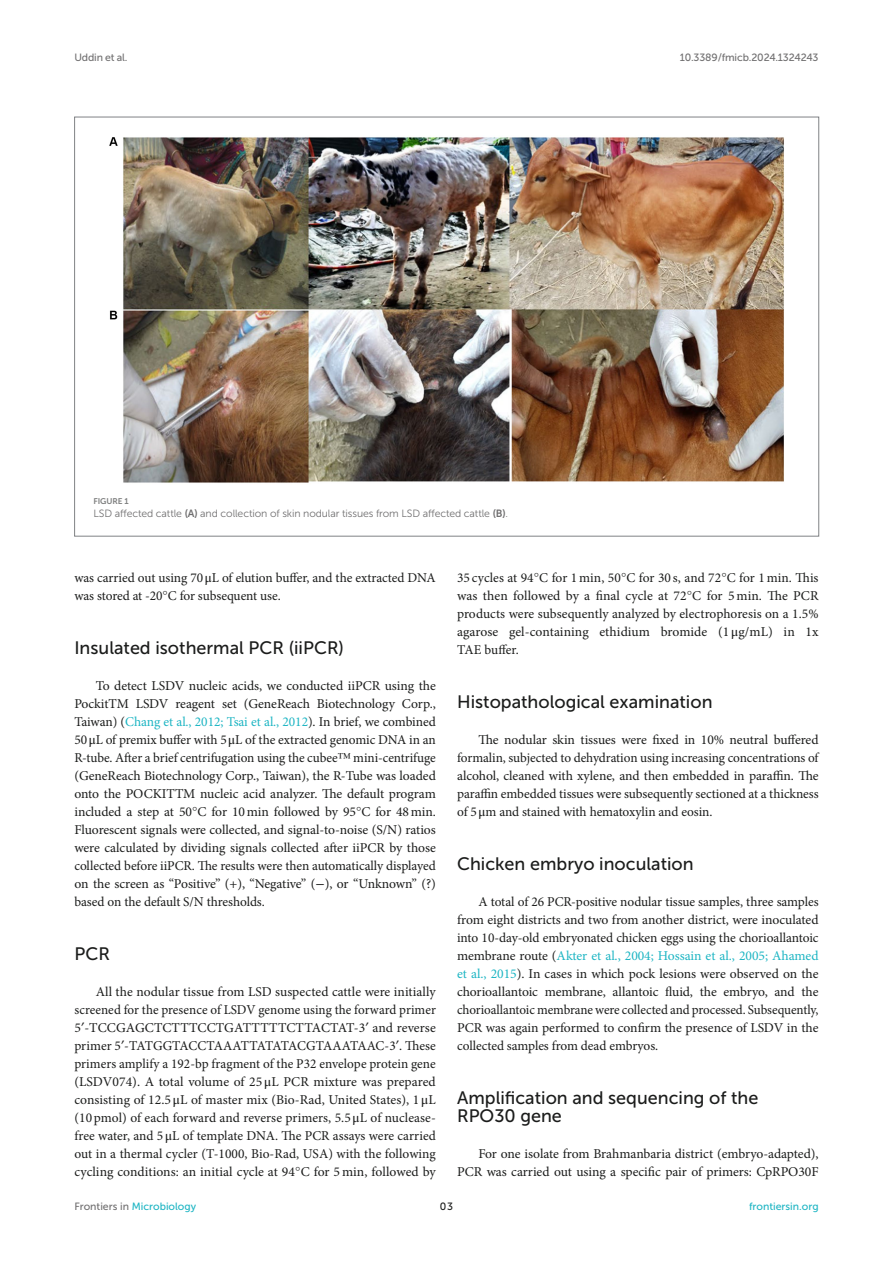
<style>
.page{position:relative;width:893px;height:1263px;background:#fff}
.page>*{position:absolute;margin:0;border:0;box-sizing:border-box;transform-origin:0 0}
.HEAD_2{font:18px/18px "Museo Sans 500";color:#1b1c1b}
.TEXT_FLUSH{font:13.5px/18px "Minion Pro";letter-spacing:-.005em;color:#1b1c1b;text-align:justify}
.FIG_LEG{font:10.5px "Museo Sans 300";letter-spacing:-.01em;color:#706f70}
.t1{font:10.5px "Museo Sans 500";color:#1db5c3}
.t2{font:10.5px "Museo Sans 500";letter-spacing:-.015em;color:#706f70}
.t3{font:10.5px "Museo Sans 500";color:#1b1c1b}
.FIG_HD{font:8.25px "Museo Sans 700";letter-spacing:-.01em;color:#7e7f7f}
.s1{font-family:"Museo Sans 700"}
.s2{font-family:"STIX General"}
.s3{font-family:"STIX"}
.s4{color:#1db5c3}
.s5{font-family:"Gentium Plus"}
.s6{color:#706f70}
</style>
<div class="page">
<img style="left:109px;top:137px;width:675px;height:346px">
<p class="t2" style="left:74px;top:51px;width:55px">Uddin et al.</p>
<p class="t2" style="left:680px;top:51px;width:140px">10.3389/fmicb.2024.1324243</p>
<p class="FIG_HD" style="left:94px;top:496px;width:37px">FIGURE 1</p>
<p class="FIG_LEG" style="left:94px;top:508px;width:416px">LSD affected cattle <span class="s1">(A)</span> and collection of skin nodular tissues from LSD affected cattle <span class="s1">(B)</span>.</p>
<p class="TEXT_FLUSH" style="left:74px;top:569px;width:363px">was carried out using 70<span class="s2">μ</span>L of elution buffer, and the extracted DNA was stored at -20<span class="s3">°</span>C for subsequent use.</p>
<p class="HEAD_2" style="left:74px;top:639px;width:271px">Insulated isothermal PCR (iiPCR)</p>
<p class="TEXT_FLUSH" style="left:74px;top:677px;width:363px;text-indent:21px">To detect LSDV nucleic acids, we conducted iiPCR using the PockitTM LSDV reagent set (GeneReach Biotechnology Corp., Taiwan) (<span class="s4">Chang et al., 2012; Tsai et al., 2012</span>). In brief, we combined 50<span class="s2">μ</span>L of premix buffer with 5<span class="s2">μ</span>L of the extracted genomic DNA in an R-tube. After a brief centrifugation using the cubee<span class="s3">™</span> mini-centrifuge (GeneReach Biotechnology Corp., Taiwan), the R-Tube was loaded onto the POCKITTM nucleic acid analyzer. The default program included a step at 50<span class="s3">°</span>C for 10min followed by 95<span class="s3">°</span>C for 48min.<br>Fluorescent signals were collected, and signal-to-noise (S/N) ratios were calculated by dividing signals collected after iiPCR by those collected before iiPCR. The results were then automatically displayed on the screen as “Positive” (+), “Negative” (<span class="s2">−</span>), or “Unknown” (?) based on the default S/N thresholds.</p>
<p class="HEAD_2" style="left:74px;top:945px;width:37px">PCR</p>
<p class="TEXT_FLUSH" style="left:74px;top:983px;width:363px;text-indent:21px">All the nodular tissue from LSD suspected cattle were initially screened for the presence of LSDV genome using the forward primer 5<span class="s5">′</span>-TCCGAGCTCTTTCCTGATTTTTCTTACTAT-3<span class="s5">′</span> and reverse primer 5<span class="s5">′</span>-TATGGTACCTAAATTATATACGTAAATAAC-3<span class="s5">′</span>. These primers amplify a 192-bp fragment of the P32 envelope protein gene (LSDV074). A total volume of 25 <span class="s2">μ</span>L PCR mixture was prepared consisting of 12.5 <span class="s2">μ</span>L of master mix (Bio-Rad, United States), 1 <span class="s2">μ</span>L (10 pmol) of each forward and reverse primers, 5.5 <span class="s2">μ</span>L of nuclease&shy;free water, and 5 <span class="s2">μ</span>L of template DNA. The PCR assays were carried out in a thermal cycler (T-1000, Bio-Rad, USA) with the following cycling conditions: an initial cycle at 94<span class="s3">°</span>C for 5min, followed by</p>
<p class="TEXT_FLUSH" style="left:457px;top:569px;width:363px">35 cycles at 94<span class="s3">°</span>C for 1min, 50<span class="s3">°</span>C for 30 s, and 72<span class="s3">°</span>C for 1min. This was then followed by a final cycle at 72<span class="s3">°</span>C for 5min. The PCR products were subsequently analyzed by electrophoresis on a 1.5% agarose gel-containing ethidium bromide (1 <span class="s2">μ</span>g/mL) in 1x TAE buffer.</p>
<p class="HEAD_2" style="left:457px;top:693px;width:257px">Histopathological examination</p>
<p class="TEXT_FLUSH" style="left:457px;top:731px;width:363px;text-indent:21px">The nodular skin tissues were fixed in 10% neutral buffered formalin, subjected to dehydration using increasing concentrations of alcohol, cleaned with xylene, and then embedded in paraffin. The paraffin embedded tissues were subsequently sectioned at a thickness of 5<span class="s2">μ</span>m and stained with hematoxylin and eosin.</p>
<p class="HEAD_2" style="left:457px;top:855px;width:238px">Chicken embryo inoculation</p>
<p class="TEXT_FLUSH" style="left:457px;top:893px;width:363px;text-indent:21px">A total of 26 PCR-positive nodular tissue samples, three samples from eight districts and two from another district, were inoculated into 10-day-old embryonated chicken eggs using the chorioallantoic membrane route (<span class="s4">Akter et al., 2004; Hossain et al., 2005; Ahamed et al., 2015</span>). In cases in which pock lesions were observed on the chorioallantoic membrane, allantoic fluid, the embryo, and the chorioallantoic membrane were collected and processed. Subsequently, PCR was again performed to confirm the presence of LSDV in the collected samples from dead embryos.</p>
<p class="HEAD_2" style="left:457px;top:1089px;width:303px">Amplification and sequencing of the<br>RPO30 gene</p>
<p class="TEXT_FLUSH" style="left:457px;top:1145px;width:363px;text-align:right">For one isolate from Brahmanbaria district (embryo-adapted),<br>PCR was carried out using a specific pair of primers: CpRPO30F</p>
<p class="t1" style="left:74px;top:1200px;width:123px"><span class="s6">Frontiers in</span> Microbiology</p>
<p class="t3" style="left:440px;top:1200px;width:15px">03</p>
<p class="t1" style="left:749px;top:1200px;width:71px">frontiersin.org</p>
</div>
